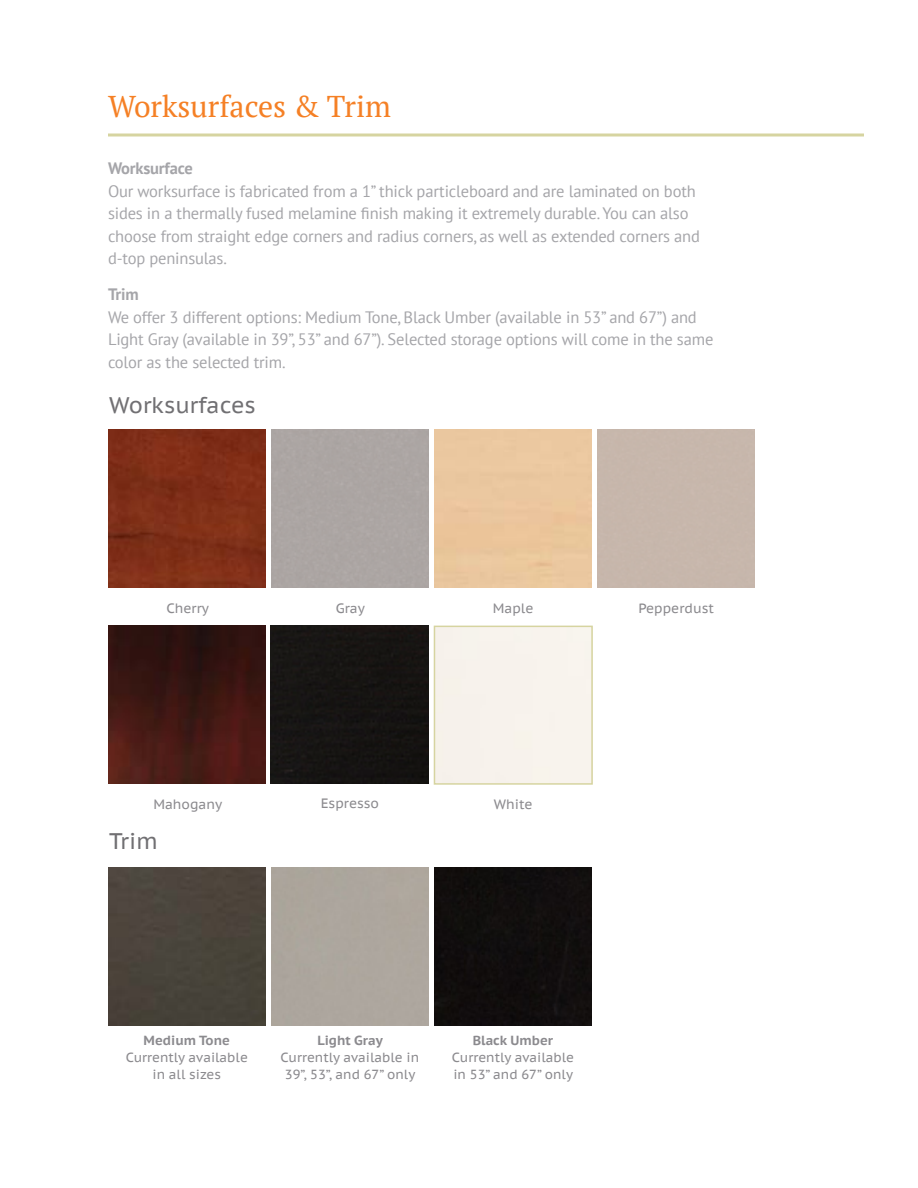
<style>
.page{position:relative;width:918px;height:1188px;background:#fff}
.page>*{position:absolute;margin:0;border:0;box-sizing:border-box;transform-origin:0 0}
.t1{font:30px "PT Serif";color:#f58025}
.t2{font:22.5px "PT Sans Caption";color:#717073}
.t3{font:16.5px/22.5px "PT Sans";letter-spacing:-.01em;color:#a5a5a9}
.t4{font:700 16.5px "PT Sans";letter-spacing:-.01em;color:#a5a5a9}
.t5{font:13.5px "PT Sans Caption";color:#8b8a8e}
.t6{font:13.2px/16.8px "PT Sans Caption";color:#8b8a8e;text-align:center}
.t7{font:700 13.2px "PT Sans Caption";color:#8b8a8e}
</style>
<div class="page">
<hr style="left:108px;top:134px;width:756px;height:2px;background:#d6d4a0">
<div style="left:108px;top:430px;width:158px;height:157px;background:#802f18"></div>
<img style="left:108px;top:626px;width:158px;height:158px">
<div style="left:108px;top:868px;width:158px;height:157px;background:#4a443b"></div>
<div style="left:271px;top:626px;width:158px;height:157px;background:#161413"></div>
<div style="left:434px;top:626px;width:159px;height:159px;border:2px solid #d6d4a0"></div>
<div style="left:434px;top:868px;width:158px;height:157px;background:#110e0e"></div>
<h1 class="t1" style="left:108px;top:87px;width:285px">Worksurfaces &amp; Trim</h1>
<p class="t4" style="left:108px;top:158px;width:86px">Worksurface</p>
<p class="t3" style="left:108px;top:179px;width:593px">Our worksurface is fabricated from a 1” thick particleboard and are laminated on both sides in a thermally fused melamine finish making it extremely durable. You can also choose from straight edge corners and radius corners, as well as extended corners and d-top peninsulas.</p>
<p class="t4" style="left:108px;top:284px;width:32px">Trim</p>
<p class="t3" style="left:108px;top:305px;width:607px">We offer 3 different options: Medium Tone, Black Umber (available in 53” and 67”) and<br>Light Gray (available in 39”, 53” and 67”). Selected storage options will come in the same color as the selected trim.</p>
<h2 class="t2" style="left:109px;top:390px;width:148px">Worksurfaces</h2>
<p class="t5" style="left:167px;top:599px;width:44px">Cherry</p>
<p class="t5" style="left:153px;top:796px;width:70px">Mahogany</p>
<h2 class="t2" style="left:109px;top:826px;width:50px">Trim</h2>
<p class="t5" style="left:336px;top:599px;width:31px">Gray</p>
<p class="t5" style="left:321px;top:795px;width:60px">Espresso</p>
<p class="t5" style="left:493px;top:599px;width:42px">Maple</p>
<p class="t5" style="left:494px;top:796px;width:40px">White</p>
<p class="t5" style="left:638px;top:599px;width:77px">Pepperdust</p>
<p class="t7" style="left:144px;top:1032px;width:88px">Medium Tone</p>
<p class="t6" style="left:126px;top:1049px;width:124px">Currently available in all sizes</p>
<p class="t7" style="left:317px;top:1032px;width:67px">Light Gray</p>
<p class="t6" style="left:281px;top:1049px;width:140px">Currently available in<br>39”, 53”, and 67” only</p>
<p class="t7" style="left:473px;top:1032px;width:82px">Black Umber</p>
<p class="t6" style="left:452px;top:1049px;width:124px;text-align:left">Currently available in 53” and 67” only</p>
</div>
